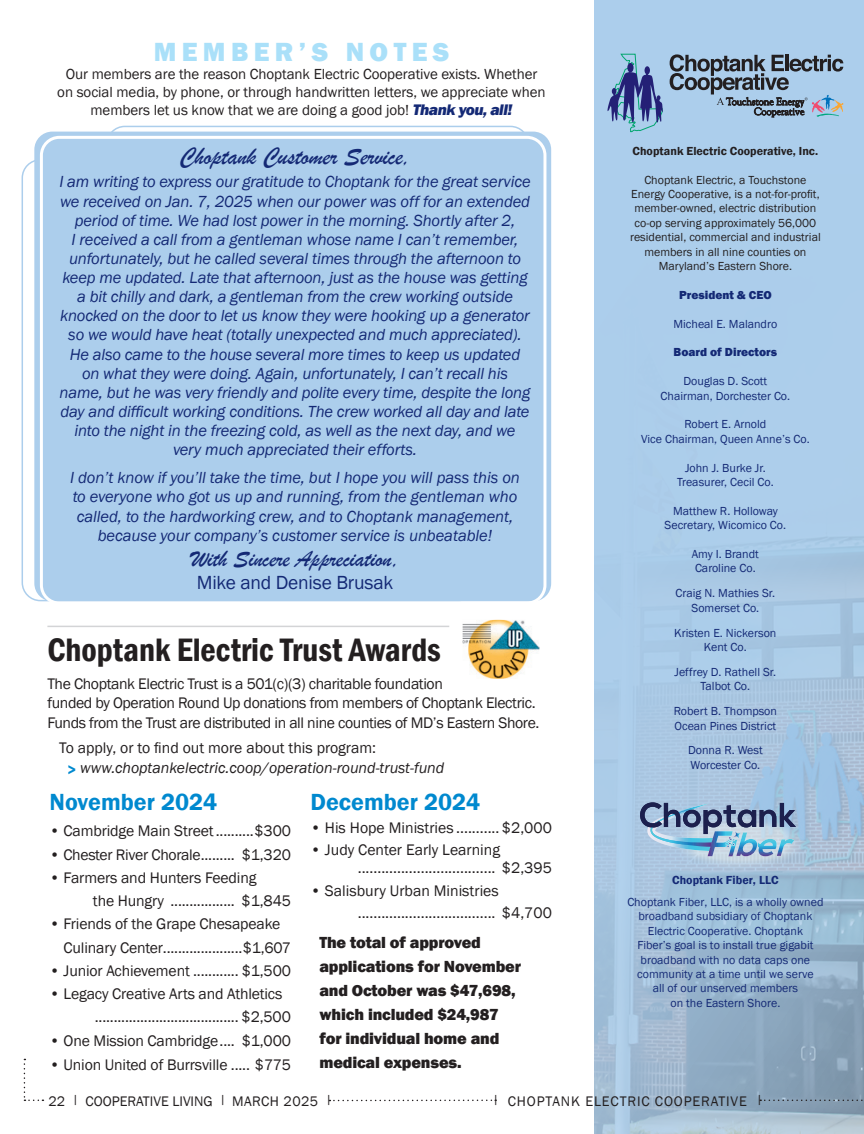
<style>
.page{position:relative;width:864px;height:1134px;background:#fff}
.page>*{position:absolute;margin:0;border:0;box-sizing:border-box;transform-origin:0 0}
.t1{font:600 condensed 33.3px "Franklin Gothic";color:#231f20}
.Copy{font:800 27px "Franklin Gothic";letter-spacing:.2em;color:#aae0f9}
.Members_Note_Copy{font:25.5px "Brush Script";letter-spacing:-.01em;color:#142975}
.t2{font:600 24px "Franklin Gothic";color:#0089cf}
.Members_Note_Copy-2{font:24px "Brush Script";letter-spacing:-.01em;color:#142975}
.Members_Note_Copy-3{font:19.5px "Franklin Gothic";letter-spacing:-.01em;color:#142975}
.Members_Note_Copy-4{font:italic 16.5px/19.2px "Franklin Gothic";letter-spacing:-.01em;color:#142975;text-align:center}
.t3{font:800 16.5px/24px "Franklin Gothic";letter-spacing:-.01em;color:#231f20}
.Copy-2{font:15.75px/19.5px "Franklin Gothic";letter-spacing:-.01em;color:#231f20}
.Copy-3{font:italic 15.75px "Franklin Gothic";color:#231f20}
.Copy-4{font:15px/18px "Franklin Gothic";letter-spacing:-.005em;color:#231f20;text-align:center}
.t4{font:14.25px "Franklin Gothic";color:#231f20}
.t5{font:14.25px "Franklin Gothic";letter-spacing:.06em;color:#231f20}
.t6{font:12px/14.4px "Franklin Gothic";color:#142975;text-align:center}
.t7{font:12px/14.4px "Franklin Gothic";color:#231f20;text-align:center}
.t8{font:600 12px "Franklin Gothic";color:#231f20}
.t9{font:800 12px "Franklin Gothic";color:#142975}
.t10{font:600 12px "Franklin Gothic";color:#142975}
.s1{font-weight:800;font-style:italic;font-size:15.75px;color:#142975}
.s2{font-weight:800;font-style:normal;color:#0089cf}
</style>
<div class="page">
<div style="left:595px;top:0;width:269px;height:1134px;background:#acceec"></div>
<img style="left:595px;top:536px;width:269px;height:598px">
<svg style="left:329px;top:1100px;width:167px;height:1px"></svg>
<svg style="left:24px;top:1059px;width:19px;height:42px"></svg>
<svg style="left:760px;top:1100px;width:104px;height:1px"></svg>
<svg style="left:670px;top:814px;width:139px;height:57px"></svg>
<svg style="left:640px;top:802px;width:156px;height:54px"></svg>
<svg style="left:608px;top:54px;width:55px;height:78px"></svg>
<svg style="left:670px;top:54px;width:173px;height:63px"></svg>
<img style="left:463px;top:620px;width:76px;height:59px">
<div style="left:34px;top:132px;width:517px;height:469px;background:#acceec;border-radius:18px"></div>
<div style="left:22px;top:159px;width:455px;height:442px;border:2px solid #acceec;border-radius:18px"></div>
<div style="left:40px;top:136px;width:506px;height:469px;border:3px solid #fff;border-radius:18px"></div>
<hr style="left:47px;top:626px;width:402px;height:1px;background:#a8a9ad">
<p class="Copy" style="left:154px;top:34px;width:297px">MEMBER’S NOTES</p>
<p class="Copy-4" style="left:57px;top:65px;width:490px">Our members are the reason Choptank Electric Cooperative exists. Whether on social media, by phone, or through handwritten letters, we appreciate when members let us know that we are doing a good job! <span class="s1">Thank you, all!</span></p>
<p class="Members_Note_Copy" style="left:180px;top:140px;width:233px">Choptank Customer Service,</p>
<p class="Members_Note_Copy-4" style="left:59px;top:173px;width:473px">I am writing to express our gratitude to Choptank for the great service we received on Jan. 7, 2025 when our power was off for an extended period of time. We had lost power in the morning. Shortly after 2,<br>I received a call from a gentleman whose name I can’t remember, unfortunately, but he called several times through the afternoon to keep me updated. Late that afternoon, just as the house was getting a bit chilly and dark, a gentleman from the crew working outside knocked on the door to let us know they were hooking up a generator so we would have heat (totally unexpected and much appreciated).<br>He also came to the house several more times to keep us updated on what they were doing. Again, unfortunately, I can’t recall his name, but he was very friendly and polite every time, despite the long day and difficult working conditions. The crew worked all day and late into the night in the freezing cold, as well as the next day, and we very much appreciated their efforts.</p>
<p class="Members_Note_Copy-4" style="left:70px;top:468px;width:451px">I don’t know if you’ll take the time, but I hope you will pass this on to everyone who got us up and running, from the gentleman who called, to the hardworking crew, and to Choptank management, because your company’s customer service is unbeatable!</p>
<p class="Members_Note_Copy-2" style="left:191px;top:544px;width:210px">With Sincere Appreciation,</p>
<p class="Members_Note_Copy-3" style="left:197px;top:570px;width:198px">Mike and Denise Brusak</p>
<p class="t1" style="left:47px;top:628px;width:395px">Choptank Electric Trust Awards</p>
<p class="Copy-2" style="left:47px;top:674px;width:494px">The Choptank Electric Trust is a 501(c)(3) charitable foundation<br>funded by Operation Round Up donations from members of Choptank Electric.<br>Funds from the Trust are distributed in all nine counties of MD’s Eastern Shore.</p>
<p class="Copy-2" style="left:59px;top:738px;width:319px">To apply, or to find out more about this program:</p>
<p class="Copy-3" style="left:67px;top:758px;width:379px"><span class="s2">&gt;</span> www.choptankelectric.coop/operation-round-trust-fund</p>
<p class="t2" style="left:49px;top:787px;width:169px">November 2024</p>
<p class="Copy-2" style="left:49px;top:822px;width:243px">• Cambridge Main Street..........$300</p>
<p class="Copy-2" style="left:49px;top:845px;width:243px">• Chester River Chorale......... $1,320</p>
<p class="Copy-2" style="left:49px;top:868px;width:209px">• Farmers and Hunters Feeding</p>
<p class="Copy-2" style="left:93px;top:891px;width:199px">the Hungry ................. $1,845</p>
<p class="Copy-2" style="left:64px;top:913px;width:229px;line-height:23.2px;text-indent:-14px">• Friends of the Grape Chesapeake<br>Culinary Center.....................$1,607</p>
<p class="Copy-2" style="left:49px;top:961px;width:243px">• Junior Achievement ............ $1,500</p>
<p class="Copy-2" style="left:49px;top:984px;width:234px">• Legacy Creative Arts and Athletics</p>
<p class="Copy-2" style="left:95px;top:1008px;width:198px">...................................... $2,500</p>
<p class="Copy-2" style="left:49px;top:1031px;width:243px">• One Mission Cambridge.... $1,000</p>
<p class="Copy-2" style="left:49px;top:1055px;width:243px">• Union United of Burrsville ..... $775</p>
<p class="t2" style="left:310px;top:787px;width:171px">December 2024</p>
<p class="Copy-2" style="left:310px;top:818px;width:243px">• His Hope Ministries ........... $2,000</p>
<p class="Copy-2" style="left:310px;top:840px;width:191px">• Judy Center Early Learning</p>
<p class="Copy-2" style="left:358px;top:858px;width:196px">................................... $2,395</p>
<p class="Copy-2" style="left:310px;top:881px;width:190px">• Salisbury Urban Ministries</p>
<p class="Copy-2" style="left:358px;top:903px;width:196px">................................... $4,700</p>
<p class="t3" style="left:319px;top:930px;width:203px">The total of approved applications for November and October was $47,698, which included $24,987 for individual home and medical expenses.</p>
<p class="t8" style="left:633px;top:143px;width:187px">Choptank Electric Cooperative, Inc.</p>
<p class="t7" style="left:630px;top:173px;width:192px">Choptank Electric, a Touchstone Energy Cooperative, is a not-for-profit, member-owned, electric distribution co-op serving approximately 56,000 residential, commercial and industrial members in all nine counties on Maryland’s Eastern Shore.</p>
<p class="t9" style="left:679px;top:287px;width:94px">President &amp; CEO</p>
<p class="t6" style="left:674px;top:317px;width:105px">Micheal E. Malandro</p>
<p class="t9" style="left:674px;top:345px;width:105px">Board of Directors</p>
<p class="t6" style="left:684px;top:374px;width:85px">Douglas D. Scott</p>
<p class="t6" style="left:661px;top:389px;width:131px">Chairman, Dorchester Co.</p>
<p class="t6" style="left:641px;top:417px;width:170px">Robert E. Arnold<br>Vice Chairman, Queen Anne’s Co.</p>
<p class="t6" style="left:685px;top:461px;width:82px">John J. Burke Jr.</p>
<p class="t6" style="left:677px;top:475px;width:98px">Treasurer, Cecil Co.</p>
<p class="t6" style="left:673px;top:504px;width:106px">Matthew R. Holloway</p>
<p class="t6" style="left:665px;top:518px;width:123px">Secretary, Wicomico Co.</p>
<p class="t6" style="left:692px;top:547px;width:69px;text-align:left">Amy I. Brandt<br>Caroline Co.</p>
<p class="t6" style="left:676px;top:586px;width:101px">Craig N. Mathies Sr.</p>
<p class="t6" style="left:692px;top:601px;width:69px">Somerset Co.</p>
<p class="t6" style="left:674px;top:626px;width:104px">Kristen E. Nickerson<br>Kent Co.</p>
<p class="t6" style="left:675px;top:665px;width:103px">Jeffrey D. Rathell Sr.<br>Talbot Co.</p>
<p class="t6" style="left:674px;top:704px;width:105px;text-align:left">Robert B. Thompson<br>Ocean Pines District</p>
<p class="t6" style="left:688px;top:743px;width:76px">Donna R. West</p>
<p class="t6" style="left:690px;top:758px;width:71px">Worcester Co.</p>
<p class="t10" style="left:672px;top:873px;width:108px">Choptank Fiber, LLC</p>
<p class="t6" style="left:627px;top:895px;width:198px">Choptank Fiber, LLC, is a wholly owned broadband subsidiary of Choptank Electric Cooperative. Choptank<br>Fiber’s goal is to install true gigabit broadband with no data caps one community at a time until we serve</p>
<p class="t6" style="left:653px;top:981px;width:147px">all of our unserved members</p>
<p class="t6" style="left:671px;top:996px;width:111px">on the Eastern Shore.</p>
<p class="t4" style="left:49px;top:1092px;width:285px">22 <sup>|</sup> COOPERATIVE LIVING <sup>|</sup> MARCH 2025 <sup>|</sup></p>
<p class="t5" style="left:493px;top:1092px;width:271px"><sup>|</sup> CHOPTANK ELECTRIC COOPERATIVE <sup>|</sup></p>
</div>
